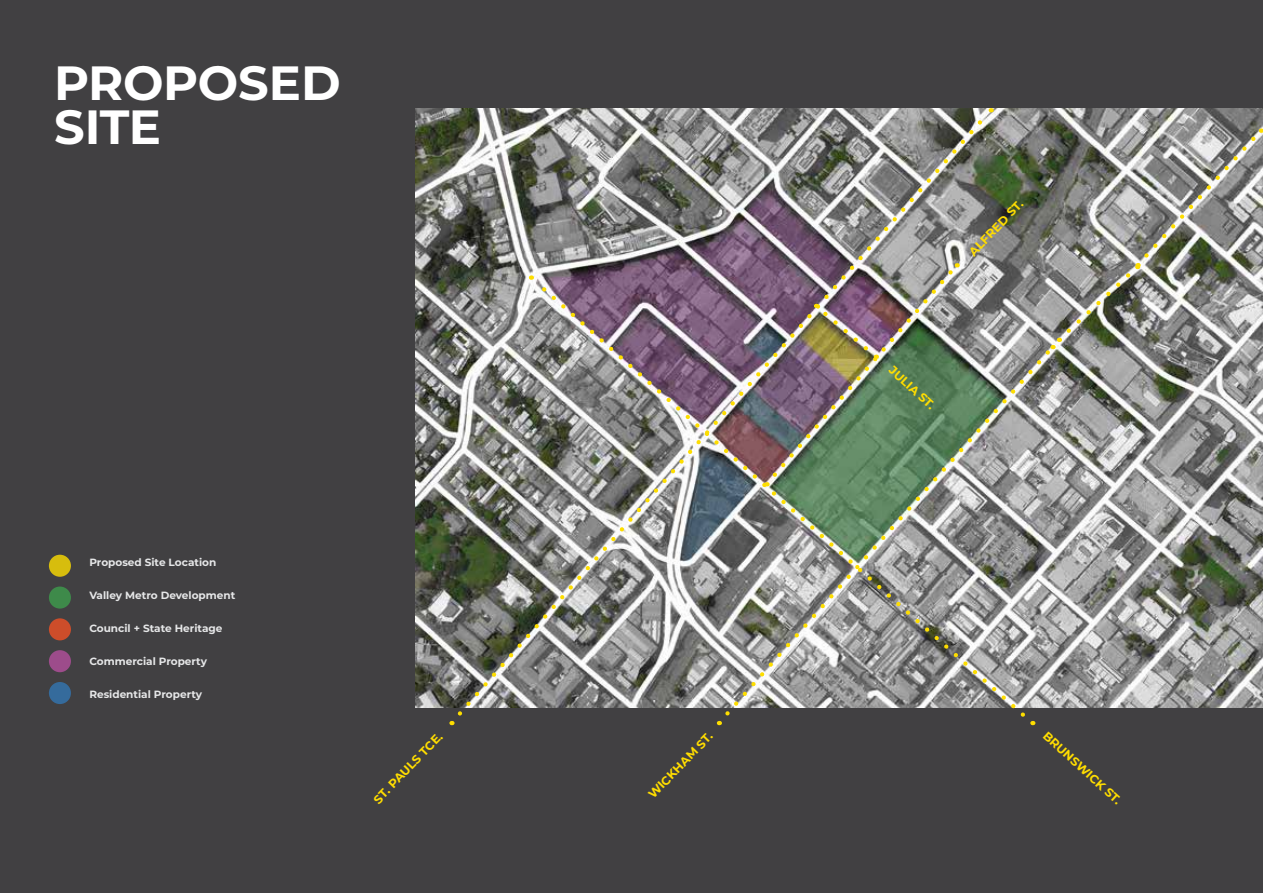
<style>
.page{position:relative;width:1263px;height:893px;background:#fff}
.page>*{position:absolute;margin:0;border:0;box-sizing:border-box;transform-origin:0 0}
.t1{font:700 48px/43.5px "Montserrat";letter-spacing:-.01em;color:#fff}
.t2{font:700 12px "Montserrat";color:#fd0}
.t3{font:700 10.5px "Montserrat";color:#e6e7e8}
</style>
<div class="page">
<div style="left:0;top:0;width:1262px;height:893px;background:#414042"></div>
<img style="left:416px;top:108px;width:847px;height:599px">
<svg style="left:1059px;top:129px;width:203px;height:213px;background:#94958f"></svg>
<svg style="left:454px;top:109px;width:538px;height:607px;background:#898886"></svg>
<svg style="left:1029px;top:346px;width:25px;height:362px;background:#a2a2a0"></svg>
<svg style="left:530px;top:276px;width:499px;height:445px;background:#908f8d"></svg>
<div style="left:49px;top:682px;width:22px;height:22px;background:#356b9c;border-radius:50%"></div>
<div style="left:49px;top:650px;width:22px;height:22px;background:#9d4c8b;border-radius:50%"></div>
<div style="left:49px;top:618px;width:22px;height:22px;background:#cd4d2a;border-radius:50%"></div>
<div style="left:49px;top:586px;width:22px;height:23px;background:#3e8a4a;border-radius:50%"></div>
<div style="left:49px;top:555px;width:22px;height:22px;background:#d7bd0d;border-radius:50%"></div>
<img style="left:766px;top:263px;width:192px;height:223px">
<h1 class="t1" style="left:54px;top:59px;width:288px">PROPOSED<br>SITE</h1>
<p class="t3" style="left:89px;top:555px;width:129px">Proposed Site Location</p>
<p class="t3" style="left:89px;top:588px;width:148px">Valley Metro Development</p>
<p class="t3" style="left:89px;top:621px;width:135px">Council + State Heritage</p>
<p class="t3" style="left:89px;top:654px;width:119px">Commercial Property</p>
<p class="t3" style="left:89px;top:687px;width:114px">Residential Property</p>
<p class="t2" style="left:369px;top:796px;width:95px;rotate:-46deg">ST. PAULS TCE.</p>
<p class="t2" style="left:644px;top:790px;width:88px;rotate:-46deg">WICKHAM ST.</p>
<p class="t2" style="left:965px;top:248px;width:73px;rotate:-46deg">ALFRED ST.</p>
<p class="t2" style="left:896px;top:362px;width:59px;rotate:42deg">JULIA ST.</p>
<p class="t2" style="left:1050px;top:728px;width:103px;rotate:42deg">BRUNSWICK ST.</p>
</div>
